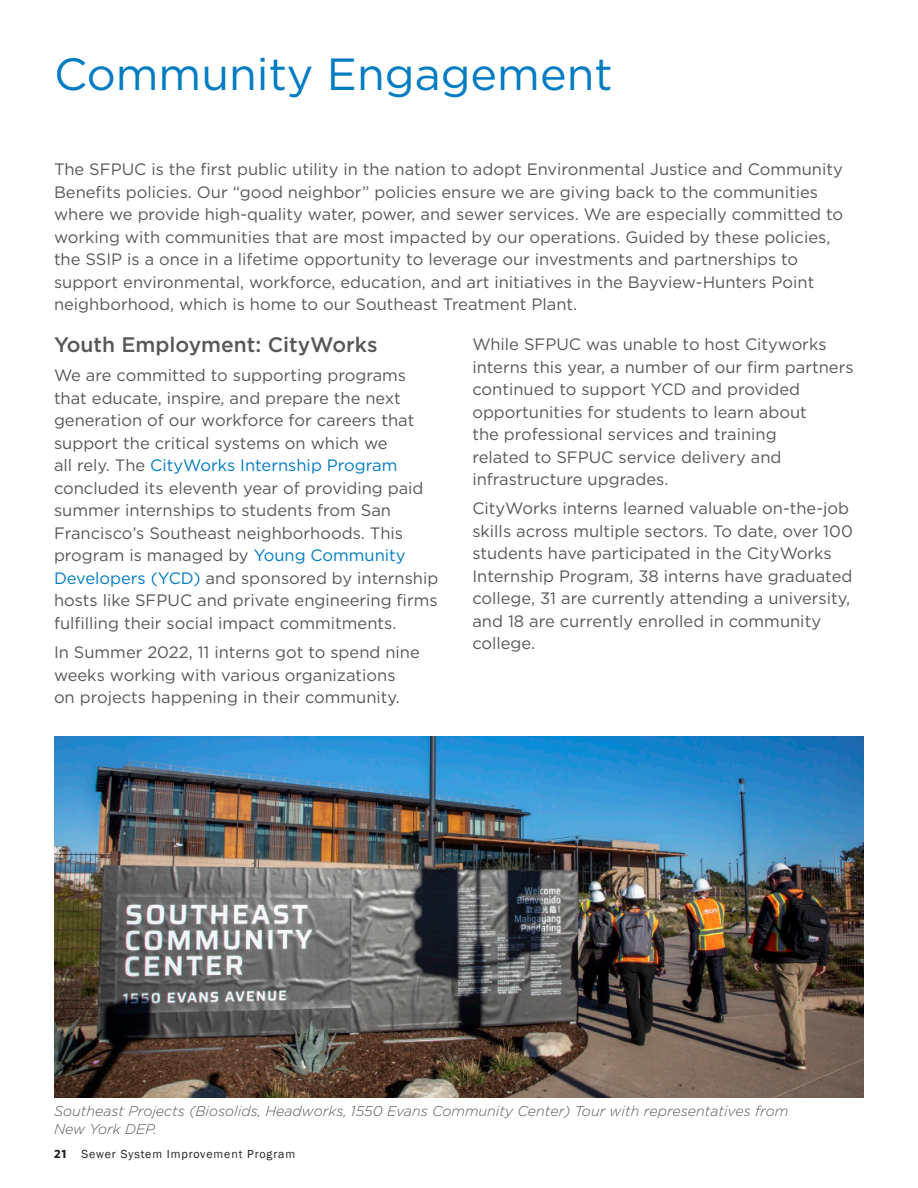
<style>
.page{position:relative;width:918px;height:1188px;background:#fff}
.page>*{position:absolute;margin:0;border:0;box-sizing:border-box;transform-origin:0 0}
.t1{font:45px "Gotham";color:#007cc2}
.t2{font:500 21px "Gotham";color:#57585a}
.t3{font:16.5px/22.5px "Gotham";color:#57585a}
.Photo_captions{font:italic 300 14.25px/17.2px "Gotham";color:#57585a}
.t4{font:12px "Franklin Gothic";letter-spacing:.075em;color:#231f20}
.t5{font:700 12px "Whitney";color:#231f20}
.s1{color:#007cc2}
</style>
<div class="page">
<img style="left:54px;top:737px;width:810px;height:360px">
<p class="t1" style="left:54px;top:45px;width:560px">Community Engagement</p>
<p class="t3" style="left:54px;top:158px;width:791px">The SFPUC is the first public utility in the nation to adopt Environmental Justice and Community Benefits policies. Our “good neighbor” policies ensure we are giving back to the communities where we provide high-quality water, power, and sewer services. We are especially committed to working with communities that are most impacted by our operations. Guided by these policies, the SSIP is a once in a lifetime opportunity to leverage our investments and partnerships to support environmental, workforce, education, and art initiatives in the Bayview-Hunters Point neighborhood, which is home to our Southeast Treatment Plant.</p>
<p class="t2" style="left:54px;top:333px;width:325px">Youth Employment: CityWorks</p>
<p class="t3" style="left:54px;top:364px;width:386px">We are committed to supporting programs that educate, inspire, and prepare the next generation of our workforce for careers that support the critical systems on which we<br>all rely. The <span class="s1">CityWorks Internship Program </span>concluded its eleventh year of providing paid summer internships to students from San Francisco’s Southeast neighborhoods. This program is managed by <span class="s1">Young Community Developers (YCD)</span> and sponsored by internship hosts like SFPUC and private engineering firms fulfilling their social impact commitments.</p>
<p class="t3" style="left:54px;top:641px;width:367px">In Summer 2022, 11 interns got to spend nine weeks working with various organizations on projects happening in their community.</p>
<p class="t3" style="left:472px;top:333px;width:383px">While SFPUC was unable to host Cityworks interns this year, a number of our firm partners continued to support YCD and provided opportunities for students to learn about<br>the professional services and training<br>related to SFPUC service delivery and infrastructure upgrades.</p>
<p class="t3" style="left:472px;top:497px;width:382px">CityWorks interns learned valuable on-the-job skills across multiple sectors. To date, over 100 students have participated in the CityWorks Internship Program, 38 interns have graduated college, 31 are currently attending a university, and 18 are currently enrolled in community college.</p>
<p class="Photo_captions" style="left:54px;top:1103px;width:736px">Southeast Projects (Biosolids, Headworks, 1550 Evans Community Center) Tour with representatives from<br>New York DEP.</p>
<p class="t5" style="left:54px;top:1146px;width:14px">21</p>
<p class="t4" style="left:81px;top:1146px;width:215px">Sewer System Improvement Program</p>
</div>
